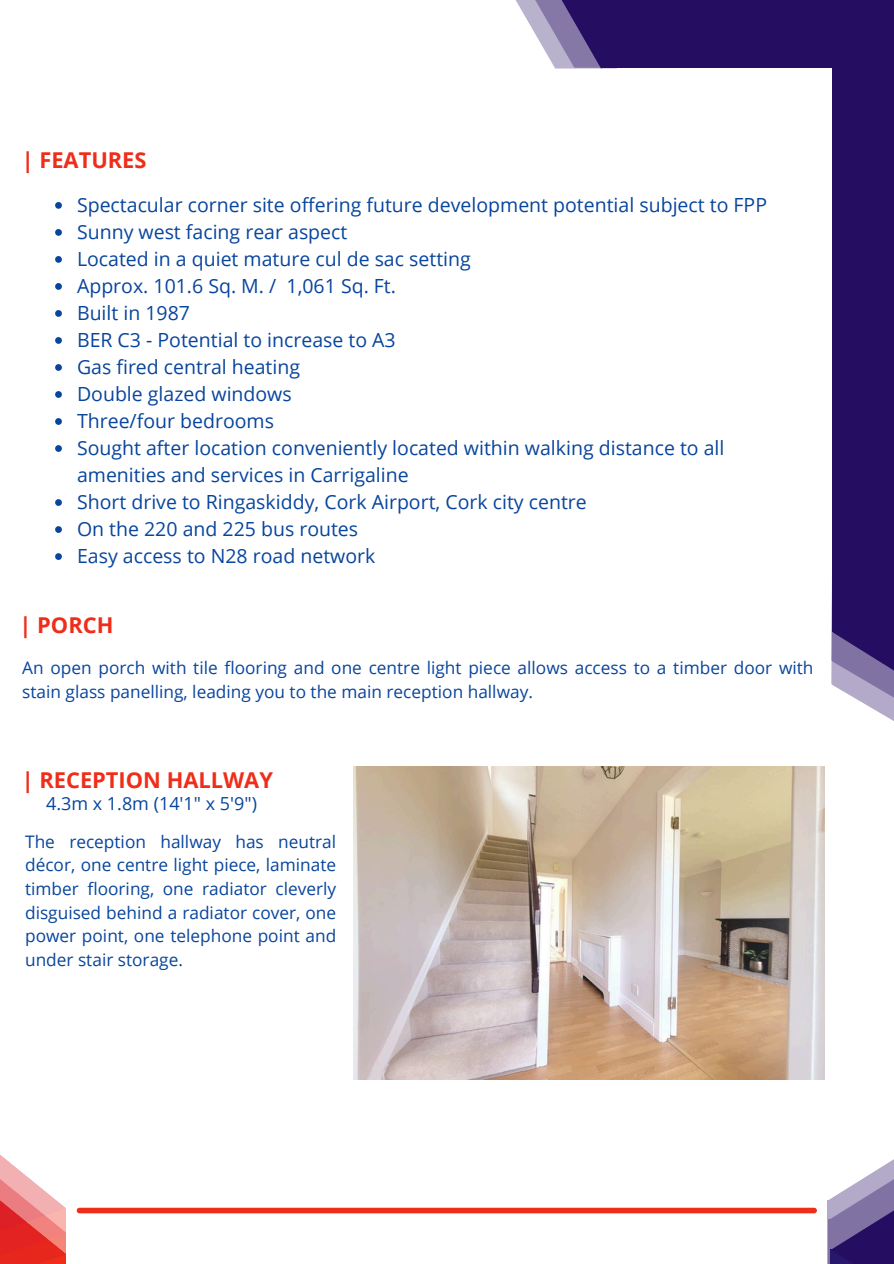
<style>
.page{position:relative;width:894px;height:1264px;background:#fff}
.page>*{position:absolute;margin:0;border:0;box-sizing:border-box;transform-origin:0 0}
.t1{font:700 21.9px "Open Sans";color:#ef2d19}
.t2{font:19.5px/27px "Open Sans";color:#08459d}
.t3{font:18px "Open Sans";color:#08459d}
.t4{font:17.25px/23.7px "Open Sans";color:#08459d;text-align:justify}
</style>
<div class="page">
<svg style="left:515px;top:0;width:13px;height:21px"></svg>
<svg style="left:528px;top:0;width:27px;height:68px;fill:#b9b2cd"></svg>
<div style="left:602px;top:0;width:291px;height:68px;background:#250e62"></div>
<svg style="left:831px;top:585px;width:62px;height:136px"></svg>
<div style="left:832px;top:0;width:61px;height:631px;background:#250e62"></div>
<svg style="left:832px;top:631px;width:61px;height:60px;background:#6c5d95"></svg>
<svg style="left:555px;top:0;width:62px;height:69px"></svg>
<svg style="left:827px;top:1160px;width:66px;height:103px"></svg>
<div style="left:79px;top:1207px;width:735px;height:6px;background:#ef2d19"></div>
<svg style="left:0;top:1155px;width:66px;height:108px"></svg>
<svg style="left:55px;top:202px;width:7px;height:7px"></svg>
<svg style="left:55px;top:229px;width:7px;height:7px"></svg>
<svg style="left:55px;top:256px;width:7px;height:7px"></svg>
<svg style="left:55px;top:283px;width:7px;height:7px"></svg>
<svg style="left:55px;top:310px;width:7px;height:7px"></svg>
<svg style="left:55px;top:337px;width:7px;height:7px"></svg>
<svg style="left:55px;top:364px;width:7px;height:7px"></svg>
<svg style="left:55px;top:391px;width:7px;height:7px"></svg>
<svg style="left:55px;top:418px;width:7px;height:7px"></svg>
<svg style="left:55px;top:445px;width:7px;height:7px"></svg>
<svg style="left:55px;top:499px;width:7px;height:7px"></svg>
<svg style="left:55px;top:526px;width:7px;height:7px"></svg>
<svg style="left:55px;top:553px;width:7px;height:7px"></svg>
<img style="left:353px;top:766px;width:470px;height:313px">
<p class="t1" style="left:22px;top:144px;width:126px">| FEATURES</p>
<p class="t2" style="left:77px;top:191px;width:691px">Spectacular corner site offering future development potential subject to FPP</p>
<h1 class="t2" style="left:77px;top:218px;width:272px">Sunny west facing rear aspect</h1>
<p class="t2" style="left:77px;top:245px;width:395px">Located in a quiet mature cul de sac setting</p>
<p class="t2" style="left:77px;top:272px;width:320px">Approx. 101.6 Sq. M. / 1,061 Sq. Ft.</p>
<p class="t2" style="left:77px;top:299px;width:114px">Built in 1987</p>
<p class="t2" style="left:77px;top:326px;width:320px">BER C3 - Potential to increase to A3</p>
<p class="t2" style="left:77px;top:353px;width:224px">Gas fired central heating</p>
<p class="t2" style="left:77px;top:380px;width:216px">Double glazed windows</p>
<p class="t2" style="left:77px;top:407px;width:198px">Three/four bedrooms</p>
<p class="t2" style="left:77px;top:434px;width:648px">Sought after location conveniently located within walking distance to all amenities and services in Carrigaline</p>
<p class="t2" style="left:77px;top:488px;width:511px">Short drive to Ringaskiddy, Cork Airport, Cork city centre</p>
<p class="t2" style="left:77px;top:515px;width:282px">On the 220 and 225 bus routes</p>
<p class="t2" style="left:77px;top:542px;width:300px">Easy access to N28 road network</p>
<p class="t1" style="left:20px;top:609px;width:95px">| PORCH</p>
<h1 class="t4" style="left:22px;top:655px;width:792px">An open porch with tile flooring and one centre light piece allows access to a timber door with stain glass panelling, leading you to the main reception hallway.</h1>
<h1 class="t1" style="left:22px;top:764px;width:253px">| RECEPTION HALLWAY</h1>
<p class="t3" style="left:46px;top:790px;width:212px">4.3m x 1.8m (14'1" x 5'9")</p>
<p class="t4" style="left:25px;top:829px;width:312px">The reception hallway has neutral décor, one centre light piece, laminate timber flooring, one radiator cleverly disguised behind a radiator cover, one power point, one telephone point and under stair storage.</p>
</div>
